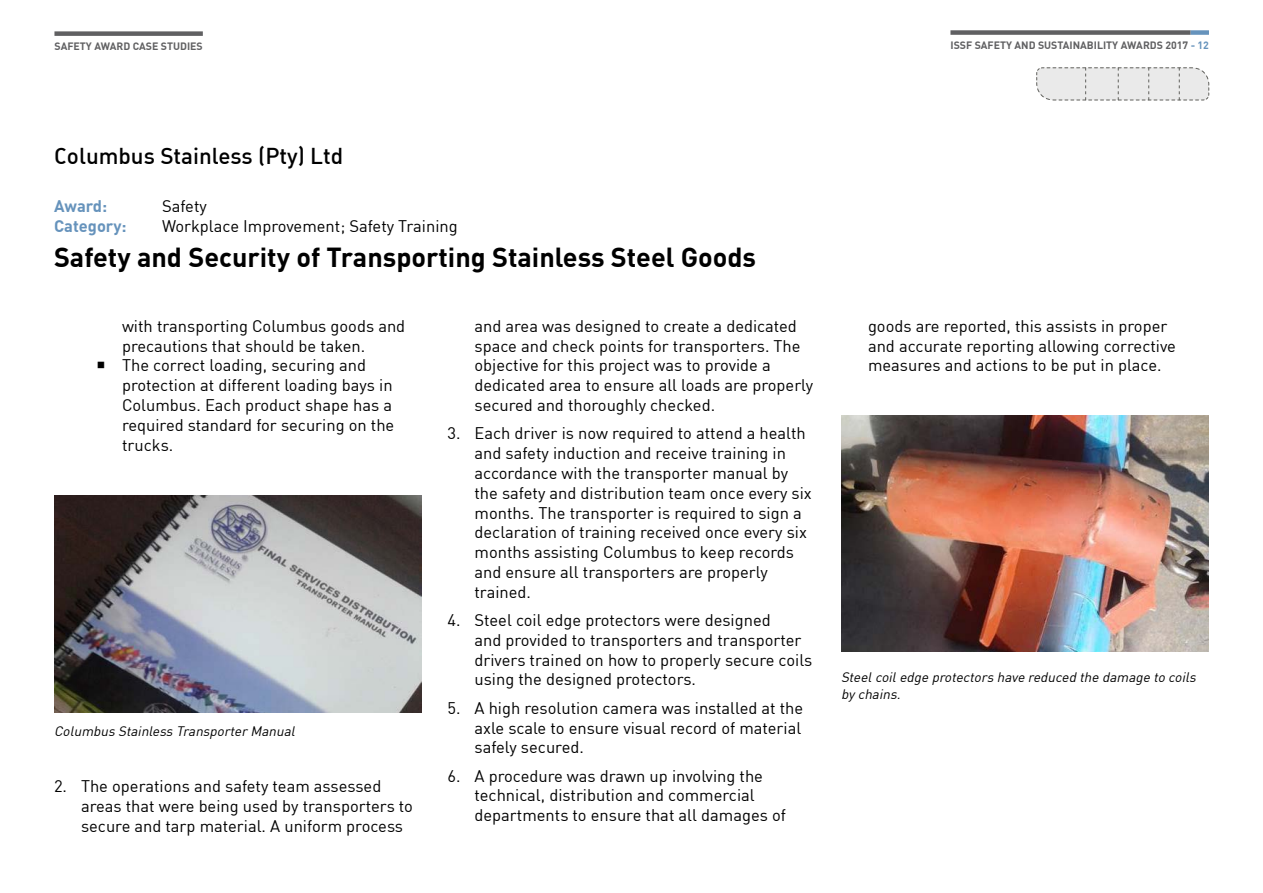
<style>
.page{position:relative;width:1263px;height:893px;background:#fff}
.page>*{position:absolute;margin:0;border:0;box-sizing:border-box;transform-origin:0 0}
._02_Header_1{font:700 27px "DIN";color:#000}
._02_Header_2{font:22.5px "DIN Medium Alternate";color:#000}
._03_Body_text{font:16.5px/19.8px "DIN";color:#000}
._03_Body_text-2{font:700 16.5px "DIN";color:#6693bc}
._04_Pictures{font:italic 13.5px/16.2px "DIN";color:#000}
.t1{font:700 10.5px "DIN";color:#606062}
.s1{color:#6693bc}
</style>
<div class="page">
<div style="left:950px;top:30px;width:241px;height:5px;background:#606062"></div>
<div style="left:1191px;top:30px;width:18px;height:5px;background:#6693bc"></div>
<div style="left:54px;top:31px;width:149px;height:5px;background:#606062"></div>
<img style="left:54px;top:495px;width:368px;height:218px">
<img style="left:841px;top:416px;width:368px;height:236px">
<svg style="left:1036px;top:67px;width:173px;height:34px;background:#e3e3e3"></svg>
<p class="t1" style="left:54px;top:39px;width:150px">SAFETY AWARD CASE STUDIES</p>
<p class="t1" style="left:950px;top:38px;width:260px">ISSF SAFETY AND SUSTAINABILITY AWARDS 2017 <span class="s1">- 12</span></p>
<p class="_02_Header_2" style="left:54px;top:142px;width:291px">Columbus Stainless (Pty) Ltd</p>
<p class="_03_Body_text-2" style="left:54px;top:196px;width:55px">Award:</p>
<p class="_03_Body_text" style="left:162px;top:196px;width:46px">Safety</p>
<p class="_03_Body_text-2" style="left:54px;top:215px;width:74px">Category:</p>
<p class="_03_Body_text" style="left:162px;top:216px;width:297px">Workplace Improvement; Safety Training</p>
<p class="_02_Header_1" style="left:54px;top:239px;width:703px">Safety and Security of Transporting Stainless Steel Goods</p>
<p class="_03_Body_text" style="left:122px;top:316px;width:285px">with transporting Columbus goods and precautions that should be taken.</p>
<p class="_03_Body_text" style="left:122px;top:355px;width:274px">The correct loading, securing and protection at different loading bays in<br>Columbus. Each product shape has a required standard for securing on the trucks.</p>
<p class="_04_Pictures" style="left:54px;top:723px;width:245px">Columbus Stainless TransporterManual</p>
<p class="_03_Body_text" style="left:81px;top:776px;width:334px;text-indent:-27px">2. The operations and safety team assessed areas that were being used by transporters to secure and tarp material. A uniform process</p>
<p class="_03_Body_text" style="left:474px;top:316px;width:340px">and area was designed to create a dedicated space and check points for transporters. The objective for this project was to provide a dedicated area to ensure all loads are properly secured and thoroughly checked.</p>
<p class="_03_Body_text" style="left:474px;top:423px;width:339px;text-indent:-27px">3. Each driver is now required to attend a health and safety induction and receive training in accordance with the transporter manual by the safety and distribution team once every six months. The transporter is required to sign a declaration of training received once every six months assisting Columbus to keep records and ensure all transporters are properly trained.</p>
<p class="_03_Body_text" style="left:474px;top:610px;width:339px;text-indent:-27px">4. Steel coil edge protectors were designed<br>and provided to transporters and transporter drivers trained on how to properly secure coils using the designed protectors.</p>
<p class="_03_Body_text" style="left:474px;top:698px;width:330px;text-align:justify;text-indent:-27px">5. A high resolution camera was installed at the axle scale to ensure visual record of material safely secured.</p>
<p class="_03_Body_text" style="left:474px;top:765px;width:313px;text-indent:-27px">6. A procedure was drawn up involving the technical, distribution and commercial departments to ensure that all damages of</p>
<p class="_03_Body_text" style="left:868px;top:316px;width:310px">goods are reported, this assists in proper and accurate reporting allowing corrective measures and actions to be put in place.</p>
<p class="_04_Pictures" style="left:841px;top:669px;width:360px">Steelcoiledge protectors have reduced the damage to coils by chains.</p>
</div>
